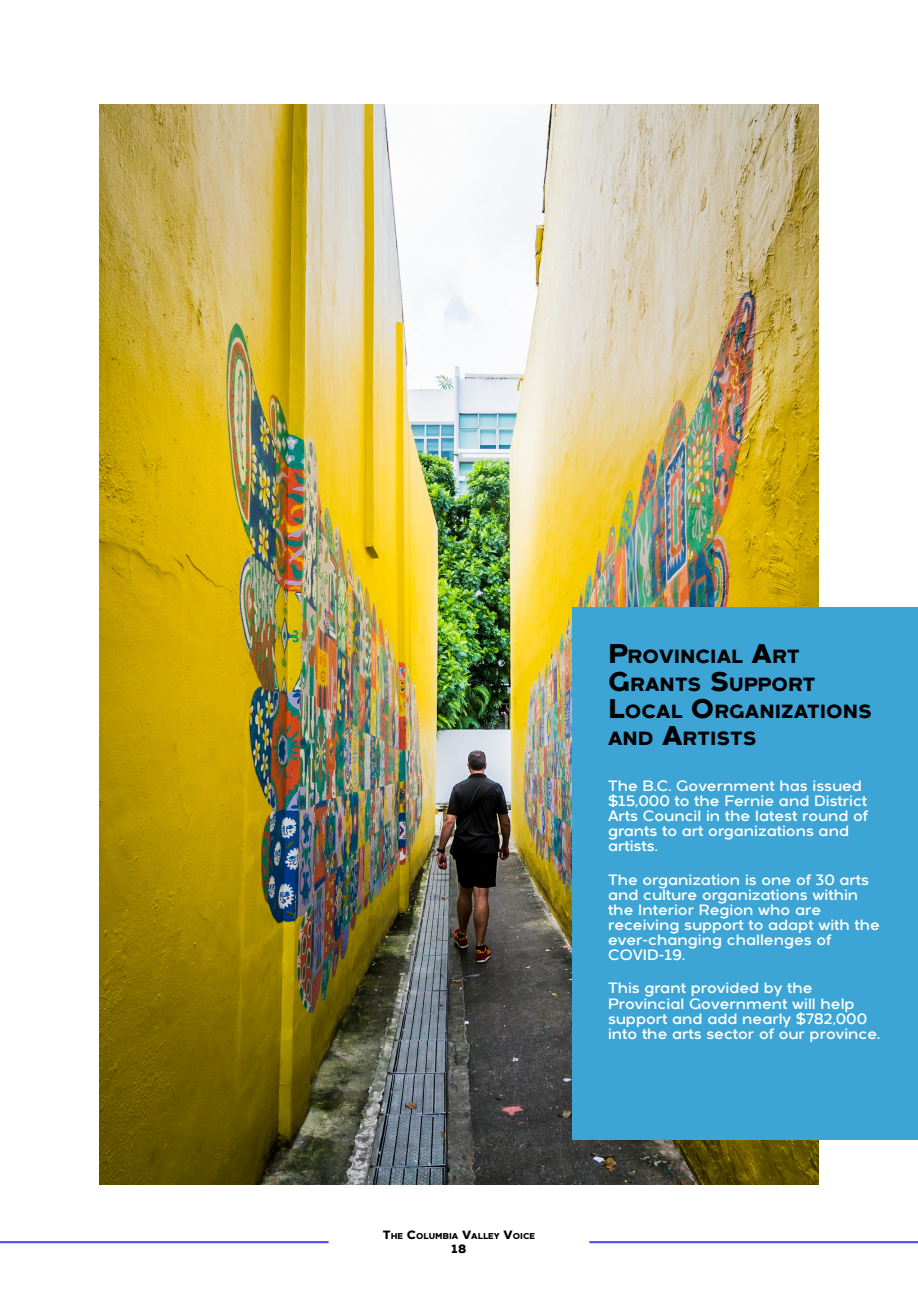
<style>
.page{position:relative;width:918px;height:1289px;background:#fff}
.page>*{position:absolute;margin:0;border:0;box-sizing:border-box;transform-origin:0 0}
.t1{font:800 19.05px/27.3px "Arkibal";color:#000}
.t2{font:15px/15.1px "Arkibal";color:#fff}
.t3{font:800 12px "Arkibal";color:#000}
.t4{font:800 8.55px "Arkibal";color:#000}
.s1{font-size:27px}
.s2{font-size:12px}
</style>
<div class="page">
<hr style="left:589px;top:1241px;width:329px;height:2px;background:#4d4dff">
<hr style="left:0;top:1241px;width:329px;height:2px;background:#4d4dff">
<img style="left:99px;top:104px;width:720px;height:1080px">
<div style="left:572px;top:607px;width:346px;height:532px;background:#3ca5d5"></div>
<p class="t1" style="left:608px;top:645px;width:265px"><span class="s1">P</span>ROVINCIAL <span class="s1">A</span>RT<br><span class="s1">G</span>RANTS <span class="s1">S</span>UPPORT<br><span class="s1">L</span>OCAL <span class="s1">O</span>RGANIZATIONS<br>AND <span class="s1">A</span>RTISTS</p>
<p class="t2" style="left:608px;top:779px;width:262px">The B.C. Government has issued $15,000 to the Fernie and District<br>Arts Council in the latest round of grants to art organizations and artists.</p>
<p class="t2" style="left:608px;top:873px;width:274px">The organization is one of 30 arts and culture organizations within the Interior Region who are receiving support to adapt with the ever-changing challenges of<br>COVID-19.</p>
<p class="t2" style="left:608px;top:982px;width:274px">This grant provided by the<br>Provincial Government will help support and add nearly $782,000 into the arts sector of our province.</p>
<p class="t4" style="left:383px;top:1232px;width:154px"><span class="s2">T</span>HE <span class="s2">C</span>OLUMBIA <span class="s2">V</span>ALLEY <span class="s2">V</span>OICE</p>
<p class="t3" style="left:452px;top:1243px;width:16px">18</p>
</div>
